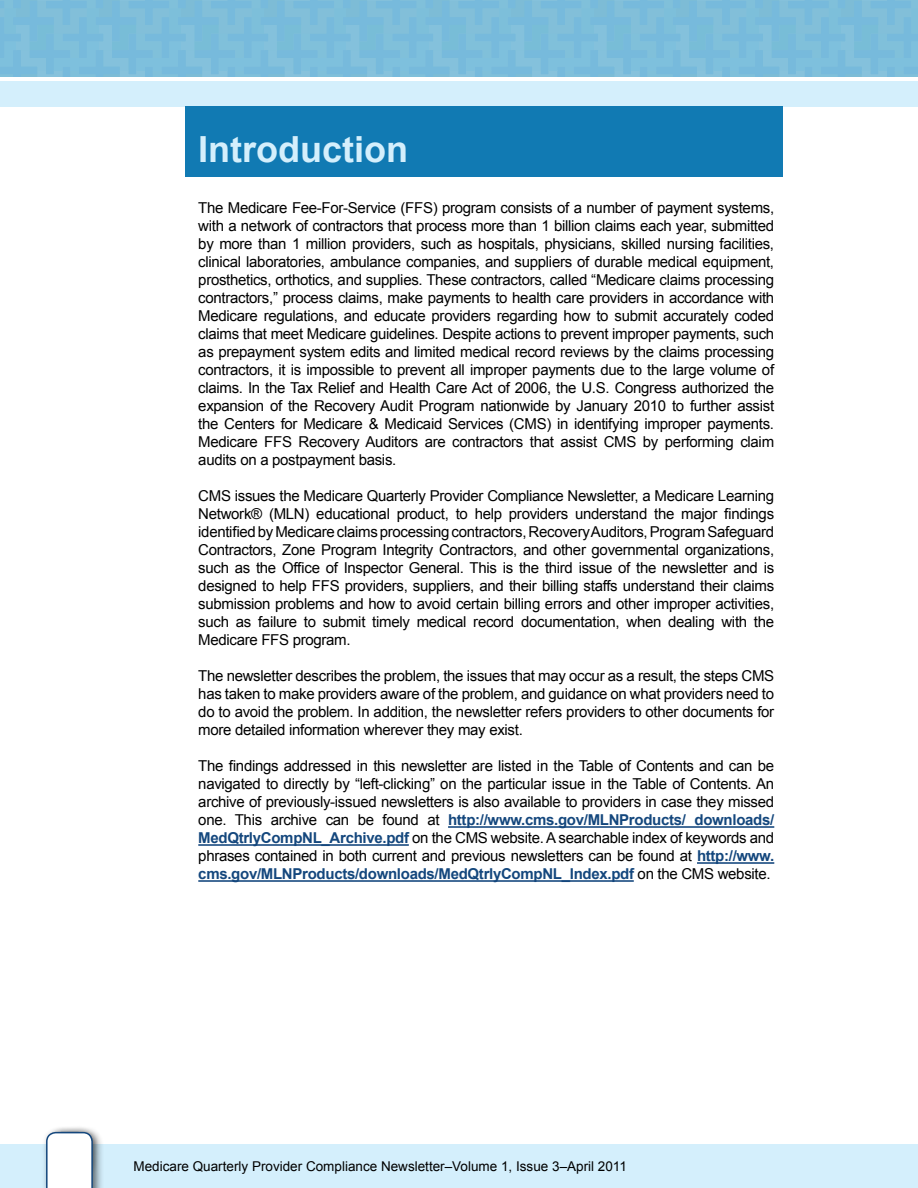
<style>
.page{position:relative;width:918px;height:1188px;background:#fff}
.page>*{position:absolute;margin:0;border:0;box-sizing:border-box;transform-origin:0 0}
.t1{font:700 36px "Arial";color:#d4effc}
.t2{font:15px/18px "Arial";letter-spacing:-.02em;color:#000;text-align:justify}
.t3{font:13.5px "Arial";color:#000}
.s1{font-weight:700;color:#14477d}
</style>
<div class="page">
<div style="left:0;top:1145px;width:918px;height:43px;background:#d4effc"></div>
<div style="left:0;top:81px;width:918px;height:25px;background:#d4effc"></div>
<div style="left:41px;top:1125px;width:63px;height:63px;background:#000;opacity:.57"></div>
<svg style="left:46px;top:1132px;width:47px;height:56px"></svg>
<div style="left:0;top:0;width:918px;height:77px;background:#7dbddc"></div>
<div style="left:185px;top:106px;width:598px;height:70px;background:#117ab3"></div>
<hr style="left:448px;top:826px;width:326px;height:2px;background:#14477d">
<hr style="left:198px;top:844px;width:211px;height:2px;background:#14477d">
<hr style="left:697px;top:862px;width:77px;height:2px;background:#14477d">
<hr style="left:198px;top:880px;width:436px;height:2px;background:#14477d">
<p class="t1" style="left:198px;top:126px;width:211px">Introduction</p>
<p class="t2" style="left:198px;top:199px;width:577px">The Medicare Fee-For-Service (FFS) program consists of a number of payment systems, with a network of contractors that process more than 1 billion claims each year, submitted by more than 1 million providers, such as hospitals, physicians, skilled nursing facilities, clinical laboratories, ambulance companies, and suppliers of durable medical equipment, prosthetics, orthotics, and supplies. These contractors, called “Medicare claims processing contractors,” process claims, make payments to health care providers in accordance with Medicare regulations, and educate providers regarding how to submit accurately coded claims that meet Medicare guidelines. Despite actions to prevent improper payments, such as prepayment system edits and limited medical record reviews by the claims processing contractors, it is impossible to prevent all improper payments due to the large volume of claims. In the Tax Relief and Health Care Act of 2006, the U.S. Congress authorized the expansion of the Recovery Audit Program nationwide by January 2010 to further assist the Centers for Medicare &amp; Medicaid Services (CMS) in identifying improper payments.<br>Medicare FFS Recovery Auditors are contractors that assist CMS by performing claim audits on a postpayment basis.</p>
<p class="t2" style="left:198px;top:487px;width:577px">CMS issues the Medicare Quarterly Provider Compliance Newsletter, a Medicare Learning Network® (MLN) educational product, to help providers understand the major findings identified by Medicare claims processing contractors, Recovery Auditors, Program Safeguard Contractors, Zone Program Integrity Contractors, and other governmental organizations, such as the Office of Inspector General. This is the third issue of the newsletter and is designed to help FFS providers, suppliers, and their billing staffs understand their claims submission problems and how to avoid certain billing errors and other improper activities, such as failure to submit timely medical record documentation, when dealing with the Medicare FFS program.</p>
<p class="t2" style="left:198px;top:667px;width:578px">The newsletter describes the problem, the issues that may occur as a result, the steps CMS has taken to make providers aware of the problem, and guidance on what providers need to do to avoid the problem. In addition, the newsletter refers providers to other documents for more detailed information wherever they may exist.</p>
<p class="t2" style="left:198px;top:757px;width:578px">The findings addressed in this newsletter are listed in the Table of Contents and can be navigated to directly by “left-clicking” on the particular issue in the Table of Contents. An archive of previously-issued newsletters is also available to providers in case they missed one. This archive can be found at <span class="s1">http://www.cms.gov/MLNProducts/ downloads/ MedQtrlyCompNL_Archive.pdf</span> on the CMS website. A searchable index of keywords and phrases contained in both current and previous newsletters can be found at <span class="s1">http://www. cms.gov/MLNProducts/downloads/MedQtrlyCompNL_Index.pdf</span> on the CMS website.</p>
<p class="t3" style="left:134px;top:1158px;width:495px">Medicare Quarterly Provider Compliance Newsletter–Volume 1, Issue 3–April 2011</p>
</div>
